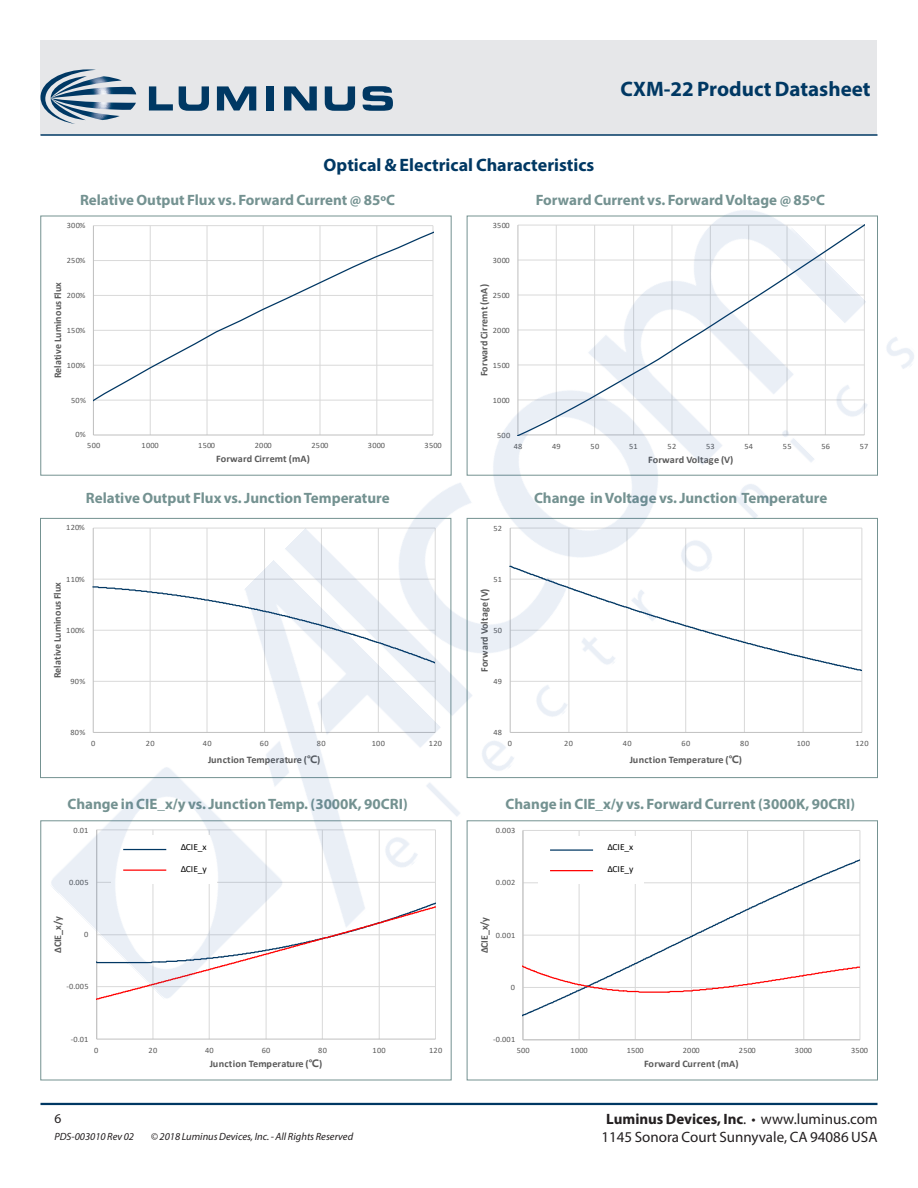
<style>
.page{position:relative;width:918px;height:1188px;background:#fff}
.page>*{position:absolute;margin:0;border:0;box-sizing:border-box;transform-origin:0 0}
.DS_Title1{font:700 21px "Myriad Pro";color:#003863}
.节{font:700 18px "Myriad Pro";color:#003863}
.t1{font:700 15px "Myriad Pro";color:#749291}
.t2{font:700 15px "Myriad Pro";color:#231f20}
.t3{font:15px "Myriad Pro";color:#231f20}
.zzFooterRight2{font:13.5px "Myriad Pro";color:#231f20}
.zzFooterRight1{font:italic 10.5px "Myriad Pro";color:#231f20}
.t4{font:700 10.2px "Calibri";letter-spacing:.005em;color:#595959}
.t5{font:700 10.05px "Calibri";letter-spacing:.005em;color:#595959}
.t6{font:700 9.9px "Calibri";letter-spacing:.005em;color:#595959}
.t7{font:9.3px "Calibri";color:#000}
.t8{font:8.1px "Calibri";letter-spacing:.03em;color:#595959}
.s1{font-family:"Microsoft Ya Hei"}
.s2{font-weight:400}
</style>
<div class="page">
<div style="left:40px;top:40px;width:838px;height:95px;background:#e6e7e9"></div>
<hr style="left:40px;top:1103px;width:838px;height:2px;background:#003863">
<hr style="left:40px;top:134px;width:838px;height:2px;background:#003863">
<svg style="left:40px;top:69px;width:96px;height:55px"></svg>
<svg style="left:149px;top:86px;width:24px;height:25px"></svg>
<svg style="left:179px;top:86px;width:30px;height:25px"></svg>
<svg style="left:217px;top:86px;width:39px;height:25px"></svg>
<div style="left:266px;top:86px;width:8px;height:25px;background:#003863"></div>
<svg style="left:284px;top:86px;width:33px;height:25px"></svg>
<svg style="left:325px;top:86px;width:30px;height:25px"></svg>
<svg style="left:363px;top:86px;width:30px;height:25px"></svg>
<img style="left:40px;top:135px;width:874px;height:918px">
<p class="节" style="left:324px;top:154px;width:272px">Optical &amp; Electrical Characteristics</p>
<p class="DS_Title1" style="left:621px;top:75px;width:252px">CXM-22 Product Datasheet</p>
<p class="t1" style="left:80px;top:190px;width:317px">Relative Output Flux vs. Forward Current @ 85ºC</p>
<p class="t1" style="left:536px;top:190px;width:291px">Forward Current vs. Forward Voltage @ 85ºC</p>
<p class="t8" style="left:67px;top:220px;width:20px">300%</p>
<p class="t8" style="left:493px;top:220px;width:18px">3500</p>
<p class="t8" style="left:67px;top:255px;width:20px">250%</p>
<p class="t8" style="left:493px;top:255px;width:18px">3000</p>
<p class="t4" style="left:51px;top:378px;width:98px;rotate:-90deg">Relative Luminous Flux</p>
<p class="t8" style="left:67px;top:290px;width:20px">200%</p>
<p class="t8" style="left:67px;top:324px;width:20px">150%</p>
<p class="t8" style="left:67px;top:359px;width:20px">100%</p>
<p class="t4" style="left:477px;top:376px;width:93px;rotate:-90deg">Forward Cirremt (mA)</p>
<p class="t8" style="left:493px;top:290px;width:18px">2500</p>
<p class="t8" style="left:493px;top:325px;width:18px">2000</p>
<p class="t8" style="left:493px;top:360px;width:18px">1500</p>
<p class="t8" style="left:71px;top:394px;width:16px">50%</p>
<p class="t8" style="left:493px;top:395px;width:18px">1000</p>
<p class="t8" style="left:75px;top:429px;width:12px">0%</p>
<p class="t8" style="left:497px;top:429px;width:15px">500</p>
<p class="t8" style="left:87px;top:440px;width:15px">500</p>
<p class="t8" style="left:142px;top:440px;width:18px">1000</p>
<p class="t8" style="left:198px;top:440px;width:18px">1500</p>
<p class="t8" style="left:255px;top:440px;width:18px">2000</p>
<p class="t8" style="left:311px;top:440px;width:18px">2500</p>
<p class="t8" style="left:368px;top:440px;width:18px">3000</p>
<p class="t8" style="left:425px;top:440px;width:18px">3500</p>
<p class="t8" style="left:514px;top:440px;width:10px">48</p>
<p class="t8" style="left:552px;top:440px;width:10px">49</p>
<p class="t8" style="left:591px;top:440px;width:10px">50</p>
<p class="t8" style="left:629px;top:440px;width:10px">51</p>
<p class="t8" style="left:668px;top:440px;width:10px">52</p>
<p class="t8" style="left:706px;top:440px;width:10px">53</p>
<p class="t8" style="left:744px;top:440px;width:10px">54</p>
<p class="t8" style="left:783px;top:440px;width:10px">55</p>
<p class="t8" style="left:821px;top:440px;width:10px">56</p>
<p class="t8" style="left:860px;top:440px;width:10px">57</p>
<p class="t6" style="left:216px;top:452px;width:95px">Forward Cirremt (mA)</p>
<p class="t5" style="left:648px;top:452px;width:87px">Forward Voltage (V)</p>
<p class="t1" style="left:86px;top:488px;width:305px">Relative Output Flux vs. Junction Temperature</p>
<p class="t1" style="left:534px;top:488px;width:295px">Change in Voltage vs. Junction Temperature</p>
<p class="t8" style="left:66px;top:522px;width:20px">120%</p>
<p class="t8" style="left:493px;top:522px;width:10px">52</p>
<p class="t8" style="left:66px;top:573px;width:20px">110%</p>
<p class="t4" style="left:50px;top:678px;width:98px;rotate:-90deg">Relative Luminous Flux</p>
<p class="t8" style="left:66px;top:624px;width:20px">100%</p>
<p class="t8" style="left:71px;top:675px;width:16px">90%</p>
<p class="t8" style="left:493px;top:573px;width:10px">51</p>
<p class="t4" style="left:477px;top:672px;width:84px;rotate:-90deg">Forward Voltage (V)</p>
<p class="t8" style="left:493px;top:625px;width:10px">50</p>
<p class="t8" style="left:493px;top:676px;width:10px">49</p>
<p class="t8" style="left:71px;top:727px;width:16px">80%</p>
<p class="t8" style="left:493px;top:727px;width:10px">48</p>
<p class="t8" style="left:91px;top:737px;width:6px">0</p>
<p class="t8" style="left:146px;top:737px;width:10px">20</p>
<p class="t8" style="left:203px;top:737px;width:10px">40</p>
<p class="t8" style="left:260px;top:737px;width:10px">60</p>
<p class="t8" style="left:317px;top:737px;width:10px">80</p>
<p class="t8" style="left:372px;top:737px;width:15px">100</p>
<p class="t8" style="left:429px;top:737px;width:15px">120</p>
<p class="t8" style="left:508px;top:738px;width:6px">0</p>
<p class="t8" style="left:564px;top:738px;width:10px">20</p>
<p class="t8" style="left:623px;top:738px;width:10px">40</p>
<p class="t8" style="left:682px;top:738px;width:10px">60</p>
<p class="t8" style="left:740px;top:738px;width:10px">80</p>
<p class="t8" style="left:797px;top:738px;width:15px">100</p>
<p class="t8" style="left:856px;top:738px;width:15px">120</p>
<p class="t6" style="left:208px;top:752px;width:114px">Junction Temperature (<span class="s1">℃</span>)</p>
<p class="t6" style="left:630px;top:753px;width:114px">Junction Temperature (<span class="s1">℃</span>)</p>
<p class="t1" style="left:67px;top:794px;width:342px">Change in CIE_x/y vs. Junction Temp. (3000K, 90CRI)</p>
<p class="t1" style="left:506px;top:794px;width:351px">Change in CIE_x/y vs. Forward Current (3000K, 90CRI)</p>
<p class="t8" style="left:73px;top:824px;width:17px">0.01</p>
<p class="t8" style="left:496px;top:825px;width:21px">0.003</p>
<p class="t7" style="left:181px;top:840px;width:27px">ΔCIE_x</p>
<p class="t7" style="left:181px;top:862px;width:28px">ΔCIE_y</p>
<p class="t7" style="left:607px;top:841px;width:27px">ΔCIE_x</p>
<p class="t7" style="left:607px;top:863px;width:28px">ΔCIE_y</p>
<p class="t8" style="left:69px;top:877px;width:21px">0.005</p>
<p class="t8" style="left:496px;top:877px;width:21px">0.002</p>
<p class="t4" style="left:50px;top:953px;width:38px;rotate:-90deg">ΔCIE_x/y</p>
<p class="t8" style="left:84px;top:929px;width:6px">0</p>
<p class="t4" style="left:477px;top:953px;width:38px;rotate:-90deg">ΔCIE_x/y</p>
<p class="t8" style="left:496px;top:929px;width:21px">0.001</p>
<p class="t8" style="left:66px;top:981px;width:24px">-0.005</p>
<p class="t8" style="left:511px;top:982px;width:6px">0</p>
<p class="t8" style="left:71px;top:1033px;width:19px">-0.01</p>
<p class="t8" style="left:493px;top:1034px;width:24px">-0.001</p>
<p class="t8" style="left:94px;top:1044px;width:6px">0</p>
<p class="t8" style="left:149px;top:1044px;width:10px">20</p>
<p class="t8" style="left:205px;top:1044px;width:10px">40</p>
<p class="t8" style="left:262px;top:1044px;width:10px">60</p>
<p class="t8" style="left:318px;top:1044px;width:10px">80</p>
<p class="t8" style="left:373px;top:1044px;width:15px">100</p>
<p class="t8" style="left:429px;top:1044px;width:15px">120</p>
<p class="t8" style="left:517px;top:1045px;width:15px">500</p>
<p class="t8" style="left:571px;top:1045px;width:18px">1000</p>
<p class="t8" style="left:627px;top:1045px;width:18px">1500</p>
<p class="t8" style="left:683px;top:1045px;width:18px">2000</p>
<p class="t8" style="left:739px;top:1045px;width:18px">2500</p>
<p class="t8" style="left:795px;top:1045px;width:18px">3000</p>
<p class="t8" style="left:851px;top:1045px;width:18px">3500</p>
<p class="t5" style="left:210px;top:1057px;width:114px">Junction Temperature (<span class="s1">℃</span>)</p>
<p class="t6" style="left:644px;top:1057px;width:96px">Forward Current (mA)</p>
<p class="zzFooterRight2" style="left:54px;top:1110px;width:8px">6</p>
<p class="zzFooterRight1" style="left:54px;top:1129px;width:81px">PDS-003010 Rev 02</p>
<p class="zzFooterRight1" style="left:151px;top:1129px;width:204px">© 2018 Luminus Devices, Inc. - All Rights Reserved</p>
<p class="t2" style="left:606px;top:1109px;width:273px">Luminus Devices, Inc<span class="s2">. • www.luminus.com</span></p>
<p class="t3" style="left:601px;top:1127px;width:278px">1145 Sonora Court Sunnyvale, CA 94086 USA</p>
</div>
